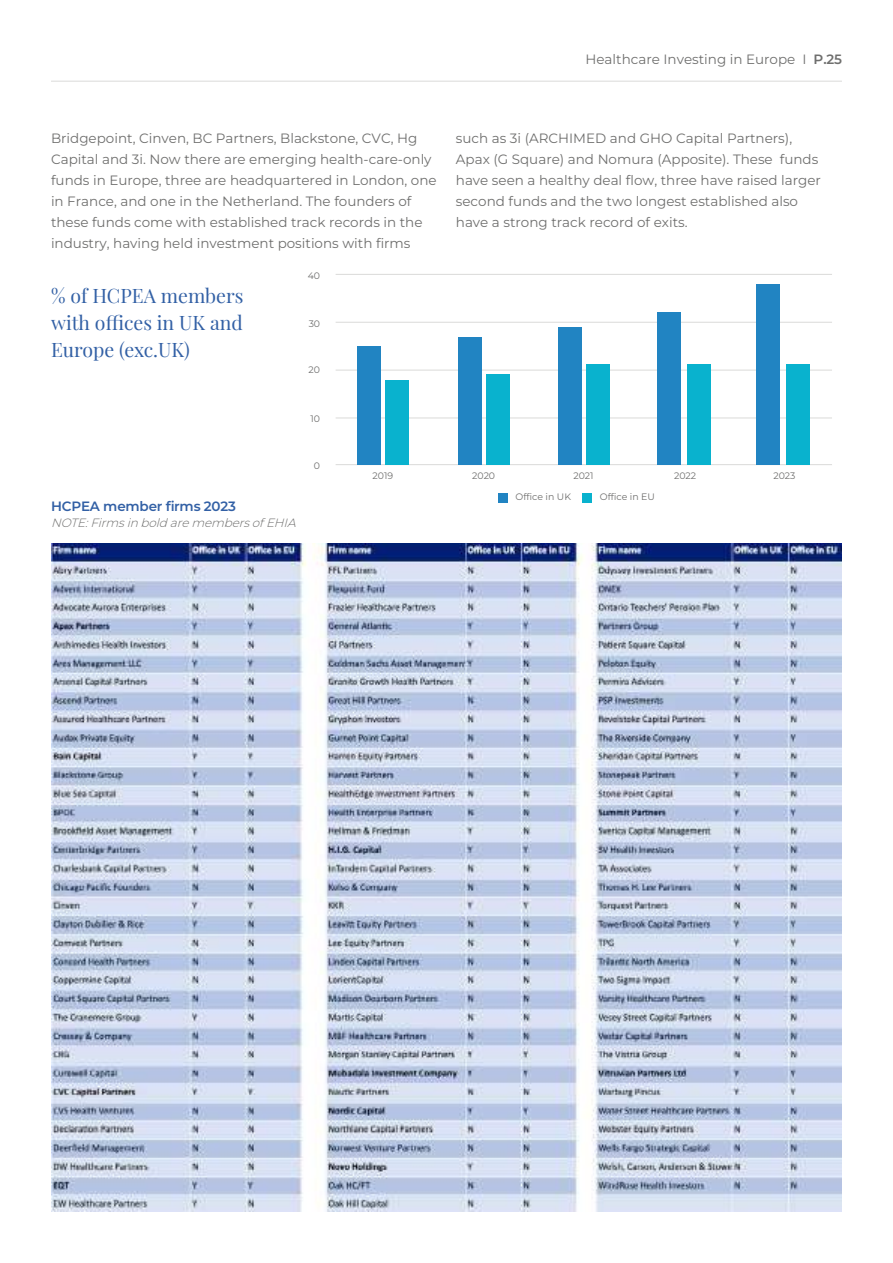
<style>
.page{position:relative;width:893px;height:1263px;background:#fff}
.page>*{position:absolute;margin:0;border:0;box-sizing:border-box;transform-origin:0 0}
.t1{font:19.5px/27px "Playfair Display";color:#3260a5;text-align:justify}
.t2{font:100 13.5px/21px "Montserrat";color:#6f6f6e}
.t3{font:100 13.5px "Montserrat";letter-spacing:-.01em;color:#3260a5}
.t4{font:italic 100 12px "Montserrat";color:#6f6f6e}
.t5{font:100 9.3px "Montserrat";color:#6f6f6e}
</style>
<div class="page">
<hr style="left:51px;top:81px;width:791px;height:1px;background:#dadad9">
<img style="left:51px;top:543px;width:791px;height:669px">
<hr style="left:336px;top:274px;width:496px;height:1px;background:#dadad9">
<hr style="left:336px;top:322px;width:496px;height:1px;background:#dadad9">
<hr style="left:336px;top:370px;width:496px;height:1px;background:#dadad9">
<hr style="left:336px;top:418px;width:496px;height:1px;background:#dadad9">
<hr style="left:336px;top:464px;width:496px;height:1px;background:#dadad9">
<div style="left:357px;top:346px;width:24px;height:119px;background:#2184c2"></div>
<div style="left:498px;top:493px;width:10px;height:10px;background:#2184c2"></div>
<div style="left:582px;top:493px;width:9px;height:10px;background:#09b2ce"></div>
<div style="left:459px;top:337px;width:23px;height:128px;background:#2184c2"></div>
<div style="left:558px;top:327px;width:23px;height:138px;background:#2184c2"></div>
<div style="left:657px;top:313px;width:24px;height:152px;background:#2184c2"></div>
<div style="left:756px;top:285px;width:24px;height:180px;background:#2184c2"></div>
<div style="left:787px;top:365px;width:23px;height:100px;background:#09b2ce"></div>
<div style="left:687px;top:365px;width:24px;height:100px;background:#09b2ce"></div>
<div style="left:587px;top:365px;width:23px;height:100px;background:#09b2ce"></div>
<div style="left:486px;top:375px;width:23px;height:90px;background:#09b2ce"></div>
<div style="left:385px;top:380px;width:24px;height:85px;background:#09b2ce"></div>
<p class="t2" style="left:585px;top:48px;width:258px">Healthcare Investing in Europe I P.25</p>
<p class="t2" style="left:51px;top:127px;width:387px">Bridgepoint, Cinven, BC Partners, Blackstone, CVC, Hg Capital and 3i. Now there are emerging health-care-only funds in Europe, three are headquartered in London, one in France, and one in the Netherland. The founders of these funds come with established track records in the industry, having held investment positions with firms</p>
<p class="t2" style="left:456px;top:127px;width:367px">such as 3i (ARCHIMED and GHO Capital Partners), Apax (G Square) and Nomura (Apposite). These funds have seen a healthy deal flow, three have raised larger second funds and the two longest established also have a strong track record of exits.</p>
<h1 class="t1" style="left:51px;top:280px;width:194px">% of HCPEA members with offices in UK and Europe (exc.UK)</h1>
<p class="t5" style="left:308px;top:269px;width:14px">40</p>
<p class="t5" style="left:309px;top:317px;width:13px">30</p>
<p class="t5" style="left:309px;top:363px;width:13px">20</p>
<p class="t5" style="left:311px;top:412px;width:11px">10</p>
<p class="t3" style="left:51px;top:497px;width:186px">HCPEA member firms 2023</p>
<p class="t4" style="left:51px;top:515px;width:250px">NOTE:Firmsin bold aremembersofEHIA</p>
<p class="t5" style="left:314px;top:460px;width:8px">0</p>
<p class="t5" style="left:373px;top:470px;width:22px">2019</p>
<p class="t5" style="left:472px;top:470px;width:25px">2020</p>
<p class="t5" style="left:573px;top:470px;width:22px">2021</p>
<p class="t5" style="left:674px;top:470px;width:24px">2022</p>
<p class="t5" style="left:773px;top:470px;width:24px">2023</p>
<p class="t5" style="left:515px;top:491px;width:57px">Office in UK</p>
<p class="t5" style="left:600px;top:491px;width:57px">Office in EU</p>
</div>
